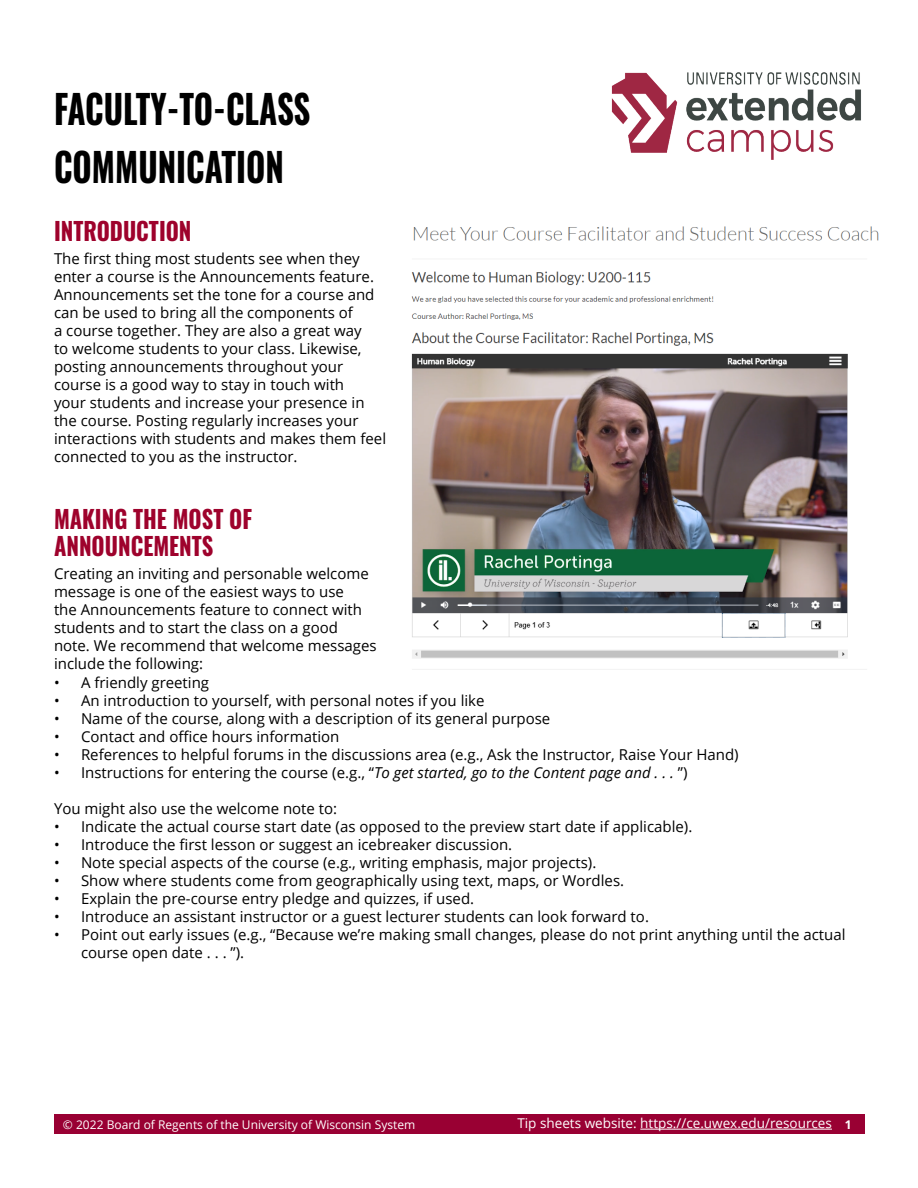
<style>
.page{position:relative;width:918px;height:1188px;background:#fff}
.page>*{position:absolute;margin:0;border:0;box-sizing:border-box;transform-origin:0 0}
.t1{font:700 39.6px/57.6px "Oswald";color:#000;scale:.83 1}
.t2{font:700 24.75px/27px "Oswald";color:#9e022c;scale:.91 1}
.t3{font:15px/18px "Open Sans";color:#000}
.t4{font:13.5px "Open Sans";color:#fff}
.t5{font:12px "Open Sans";color:#fff}
.t6{font:700 12px "Open Sans";color:#fff}
.s1{font-style:italic}
</style>
<div class="page">
<img style="left:611px;top:72px;width:250px;height:88px">
<div style="left:54px;top:1114px;width:810px;height:20px;background:#903"></div>
<img style="left:411px;top:226px;width:468px;height:444px">
<hr style="left:640px;top:1129px;width:192px;height:1px;background:#fff">
<h1 class="t1" style="left:54px;top:83px;width:311px">FACULTY-TO-CLASS<br>COMMUNICATION</h1>
<h2 class="t2" style="left:54px;top:219px;width:153px">INTRODUCTION</h2>
<p class="t3" style="left:54px;top:249px;width:334px">The first thing most students see when they enter a course is the Announcements feature.<br>Announcements set the tone for a course and can be used to bring all the components of<br>a course together. They are also a great way<br>to welcome students to your class. Likewise, posting announcements throughout your course is a good way to stay in touch with<br>your students and increase your presence in the course. Posting regularly increases your interactions with students and makes them feel connected to you as the instructor.</p>
<h2 class="t2" style="left:54px;top:507px;width:219px">MAKING THE MOST OF<br>ANNOUNCEMENTS</h2>
<p class="t3" style="left:54px;top:564px;width:324px">Creating an inviting and personable welcome message is one of the easiest ways to use<br>the Announcements feature to connect with students and to start the class on a good note. We recommend that welcome messages include the following:</p>
<p class="t3" style="left:54px;top:673px;width:157px">• A friendly greeting</p>
<p class="t3" style="left:54px;top:691px;width:432px">• An introduction to yourself, with personal notes if you like</p>
<p class="t3" style="left:54px;top:709px;width:498px">• Name of the course, along with a description of its general purpose</p>
<p class="t3" style="left:54px;top:727px;width:287px">• Contact and office hours information</p>
<p class="t3" style="left:54px;top:745px;width:686px">• References to helpful forums in the discussions area (e.g., Ask the Instructor, Raise Your Hand)</p>
<p class="t3" style="left:54px;top:763px;width:635px">• Instructions for entering the course (e.g., “<span class="s1">To get started, go to the Content page and . . .</span> ”)</p>
<p class="t3" style="left:54px;top:799px;width:285px">You might also use the welcome note to:</p>
<p class="t3" style="left:54px;top:817px;width:640px">• Indicate the actual course start date (as opposed to the preview start date if applicable).</p>
<p class="t3" style="left:54px;top:835px;width:460px">• Introduce the first lesson or suggest an icebreaker discussion.</p>
<p class="t3" style="left:54px;top:853px;width:544px">• Note special aspects of the course (e.g., writing emphasis, major projects).</p>
<p class="t3" style="left:54px;top:871px;width:572px">• Show where students come from geographically using text, maps, or Wordles.</p>
<p class="t3" style="left:54px;top:889px;width:422px">• Explain the pre-course entry pledge and quizzes, if used.</p>
<p class="t3" style="left:54px;top:907px;width:596px">• Introduce an assistant instructor or a guest lecturer students can look forward to.</p>
<p class="t3" style="left:81px;top:925px;width:766px;text-indent:-27px">• Point out early issues (e.g., “Because we’re making small changes, please do not print anything until the actual course open date . . . ”).</p>
<p class="t4" style="left:517px;top:1114px;width:316px">Tip sheets website: https://ce.uwex.edu/resources</p>
<p class="t5" style="left:63px;top:1116px;width:354px">© 2022 Board of Regents of the University of Wisconsin System</p>
<p class="t6" style="left:845px;top:1116px;width:8px">1</p>
</div>
